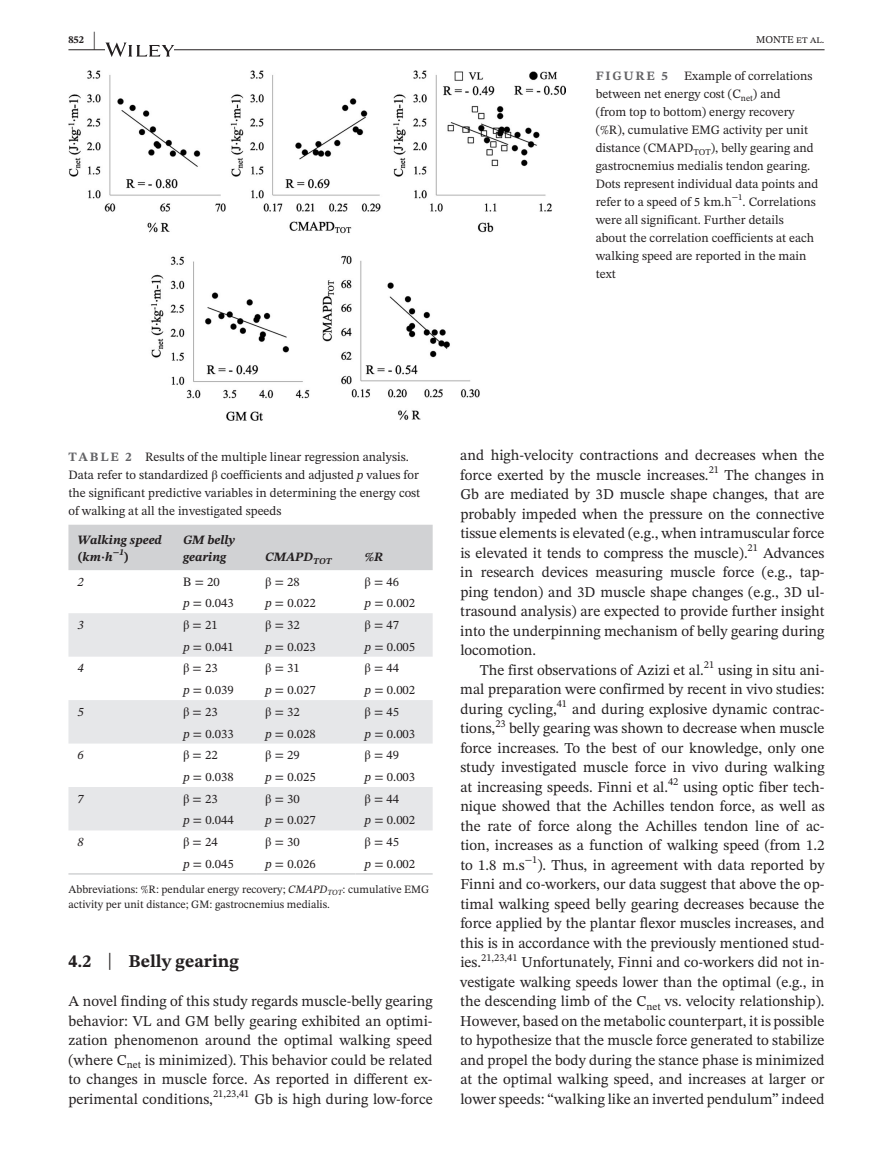
<style>
.page{position:relative;width:893px;height:1174px;background:#fff}
.page>*{position:absolute;margin:0;border:0;box-sizing:border-box;transform-origin:0 0}
.t1{font:700 18px "STIX Two Text";color:#231f20}
.t2{font:15px/19.5px "STIX Two Text";color:#231f20;text-align:justify}
.t3{font:12.75px/18px "STIX Two Text";color:#231f20}
.t4{font:italic 700 12.75px/17.2px "STIX Two Text";color:#231f20}
.t5{font:700 12.75px "STIX Two Text";letter-spacing:.14em;color:#636366}
.t6{font:italic 12.75px "STIX Two Text";color:#231f20}
.t7{font:700 12.75px "STIX Two Text";color:#231f20}
.t8{font:11.25px/15.8px "STIX Two Text";color:#231f20}
.t9{font:10.5px "STIX Two Text";color:#231f20}
.t10{font:700 10.5px "STIX Two Text";color:#231f20}
.t11{font:8.85px "STIX Two Text";color:#231f20}
.t12{font:700 8.85px "STIX Two Text";color:#231f20}
.s1{font-size:21px}
.s2{font-weight:700;color:#636366}
.s3{font-family:"STIX"}
.s4{font-style:italic}
.s5{font-style:normal}
.s6{font-weight:400;font-size:23.7px}
</style>
<div class="page">
<hr style="left:68px;top:49px;width:756px;height:1px;background:#231f20">
<svg style="left:105px;top:43px;width:69px;height:14px"></svg>
<img style="left:68px;top:70px;width:498px;height:350px">
<div style="left:68px;top:525px;width:365px;height:45px;background:#d1d2d4"></div>
<svg style="left:68px;top:613px;width:365px;height:217px;fill:#e6e7e9"></svg>
<hr style="left:68px;top:873px;width:106px;height:1px;background:#d1d2d4">
<hr style="left:174px;top:873px;width:82px;height:1px;background:#d1d2d4">
<hr style="left:256px;top:873px;width:100px;height:1px;background:#d1d2d4">
<hr style="left:356px;top:873px;width:77px;height:1px;background:#d1d2d4">
<p class="t10" style="left:68px;top:32px;width:29px">852 <span class="s1">|</span></p>
<p class="t9" style="left:756px;top:32px;width:70px">MONTE et al.</p>
<p class="t3" style="left:596px;top:66px;width:224px;text-indent:89px">Example of correlations between net energy cost (C<sub>net</sub>) and<br>(from top to bottom) energy recovery (%R), cumulative EMG activity per unit distance (CMAPD<sub>TOT</sub>), belly gearing and gastrocnemius medialis tendon gearing.<br>Dots represent individual data points and refer to a speed of 5 km.h</p>
<p class="t5" style="left:596px;top:66px;width:74px">FIGURE 5</p>
<p class="t11" style="left:732px;top:191px;width:12px">−1</p>
<p class="t3" style="left:596px;top:192px;width:221px;text-indent:147px">. Correlations were all significant. Further details about the correlation coefficients at each walking speed are reported in the main text</p>
<p class="t3" style="left:68px;top:447px;width:353px"><span class="s2">TABLE 2</span> Results of the multiple linear regression analysis.<br>Data refer to standardized <span class="s3">β</span> coefficients and adjusted <span class="s4">p</span> values for the significant predictive variables in determining the energy cost of walking at all the investigated speeds</p>
<p class="t4" style="left:77px;top:531px;width:86px">Walking speed <span class="s5">(</span>km·h</p>
<p class="t4" style="left:183px;top:531px;width:53px">GM belly gearing</p>
<p class="t12" style="left:113px;top:546px;width:13px">−<span class="s4">1</span></p>
<p class="t7" style="left:124px;top:547px;width:7px">)</p>
<p class="t4" style="left:265px;top:548px;width:68px">CMAPD<sub>TOT</sub></p>
<p class="t4" style="left:364px;top:548px;width:20px">%R</p>
<p class="t6" style="left:77px;top:572px;width:8px">2</p>
<p class="t3" style="left:183px;top:572px;width:38px"><span class="s3">Β</span> = 20</p>
<p class="t3" style="left:265px;top:572px;width:36px"><span class="s3">β</span> = 28</p>
<p class="t3" style="left:364px;top:572px;width:36px"><span class="s3">β</span> = 46</p>
<p class="t3" style="left:183px;top:594px;width:52px"><span class="s4">p</span> = 0.043</p>
<p class="t3" style="left:265px;top:594px;width:52px"><span class="s4">p</span> = 0.022</p>
<p class="t3" style="left:364px;top:594px;width:52px"><span class="s4">p</span> = 0.002</p>
<p class="t6" style="left:77px;top:615px;width:8px">3</p>
<p class="t3" style="left:183px;top:615px;width:36px"><span class="s3">β</span> = 21</p>
<p class="t3" style="left:265px;top:615px;width:36px"><span class="s3">β</span> = 32</p>
<p class="t3" style="left:364px;top:615px;width:36px"><span class="s3">β</span> = 47</p>
<p class="t3" style="left:183px;top:637px;width:52px"><span class="s4">p</span> = 0.041</p>
<p class="t3" style="left:265px;top:637px;width:52px"><span class="s4">p</span> = 0.023</p>
<p class="t3" style="left:364px;top:637px;width:52px"><span class="s4">p</span> = 0.005</p>
<p class="t6" style="left:77px;top:659px;width:8px">4</p>
<p class="t3" style="left:183px;top:659px;width:36px"><span class="s3">β</span> = 23</p>
<p class="t3" style="left:265px;top:659px;width:36px"><span class="s3">β</span> = 31</p>
<p class="t3" style="left:364px;top:659px;width:36px"><span class="s3">β</span> = 44</p>
<p class="t3" style="left:183px;top:681px;width:52px"><span class="s4">p</span> = 0.039</p>
<p class="t3" style="left:265px;top:681px;width:52px"><span class="s4">p</span> = 0.027</p>
<p class="t3" style="left:364px;top:681px;width:52px"><span class="s4">p</span> = 0.002</p>
<p class="t6" style="left:77px;top:702px;width:8px">5</p>
<p class="t3" style="left:183px;top:702px;width:36px"><span class="s3">β</span> = 23</p>
<p class="t3" style="left:265px;top:702px;width:36px"><span class="s3">β</span> = 32</p>
<p class="t3" style="left:364px;top:702px;width:36px"><span class="s3">β</span> = 45</p>
<p class="t3" style="left:183px;top:724px;width:52px"><span class="s4">p</span> = 0.033</p>
<p class="t3" style="left:265px;top:724px;width:52px"><span class="s4">p</span> = 0.028</p>
<p class="t3" style="left:364px;top:724px;width:52px"><span class="s4">p</span> = 0.003</p>
<p class="t6" style="left:77px;top:746px;width:8px">6</p>
<p class="t3" style="left:183px;top:746px;width:36px"><span class="s3">β</span> = 22</p>
<p class="t3" style="left:265px;top:746px;width:36px"><span class="s3">β</span> = 29</p>
<p class="t3" style="left:364px;top:746px;width:36px"><span class="s3">β</span> = 49</p>
<p class="t3" style="left:183px;top:767px;width:52px"><span class="s4">p</span> = 0.038</p>
<p class="t3" style="left:265px;top:767px;width:52px"><span class="s4">p</span> = 0.025</p>
<p class="t3" style="left:364px;top:767px;width:52px"><span class="s4">p</span> = 0.003</p>
<p class="t6" style="left:77px;top:789px;width:8px">7</p>
<p class="t3" style="left:183px;top:789px;width:36px"><span class="s3">β</span> = 23</p>
<p class="t3" style="left:265px;top:789px;width:36px"><span class="s3">β</span> = 30</p>
<p class="t3" style="left:364px;top:789px;width:36px"><span class="s3">β</span> = 44</p>
<p class="t3" style="left:183px;top:811px;width:52px"><span class="s4">p</span> = 0.044</p>
<p class="t3" style="left:265px;top:811px;width:52px"><span class="s4">p</span> = 0.027</p>
<p class="t3" style="left:364px;top:811px;width:52px"><span class="s4">p</span> = 0.002</p>
<p class="t6" style="left:77px;top:832px;width:8px">8</p>
<p class="t3" style="left:183px;top:833px;width:36px"><span class="s3">β</span> = 24</p>
<p class="t3" style="left:265px;top:833px;width:36px"><span class="s3">β</span> = 30</p>
<p class="t3" style="left:364px;top:833px;width:36px"><span class="s3">β</span> = 45</p>
<p class="t3" style="left:183px;top:854px;width:52px"><span class="s4">p</span> = 0.045</p>
<p class="t3" style="left:265px;top:854px;width:52px"><span class="s4">p</span> = 0.026</p>
<p class="t3" style="left:364px;top:854px;width:52px"><span class="s4">p</span> = 0.002</p>
<p class="t8" style="left:68px;top:881px;width:362px">Abbreviations: %R: pendular energy recovery; <span class="s4">CMAPD</span><sub>TOT</sub>: cumulative EMG activity per unit distance; GM: gastrocnemius medialis.</p>
<p class="t1" style="left:68px;top:948px;width:172px">4.2 <span class="s6">|</span> Belly gearing</p>
<p class="t2" style="left:68px;top:991px;width:366px">A novel finding of this study regards muscle-belly gearing behavior: VL and GM belly gearing exhibited an optimi&shy;zation phenomenon around the optimal walking speed (where C<sub>net</sub> is minimized). This behavior could be related to changes in muscle force. As reported in different ex&shy;perimental conditions,</p>
<p class="t9" style="left:213px;top:1086px;width:38px">21,23,41</p>
<p class="t2" style="left:254px;top:1089px;width:180px">Gb is high during low-force</p>
<p class="t2" style="left:460px;top:445px;width:366px">and high-velocity contractions and decreases when the force exerted by the muscle increases.<sup>21</sup> The changes in Gb are mediated by 3D muscle shape changes, that are probably impeded when the pressure on the connective tissue elements is elevated (e.g., when intramuscular force is elevated it tends to compress the muscle).</p>
<p class="t9" style="left:748px;top:540px;width:12px">21</p>
<p class="t2" style="left:763px;top:543px;width:63px">Advances</p>
<p class="t2" style="left:460px;top:562px;width:366px">in research devices measuring muscle force (e.g., tap-</p>
<p class="t2" style="left:460px;top:582px;width:366px">ping tendon) and 3D muscle shape changes (e.g., 3D ul-</p>
<p class="t2" style="left:460px;top:601px;width:366px">trasound analysis) are expected to provide further insight</p>
<p class="t2" style="left:460px;top:621px;width:366px">into the underpinning mechanism of belly gearing during</p>
<p class="t2" style="left:460px;top:640px;width:77px">locomotion.</p>
<p class="t2" style="left:480px;top:660px;width:226px">The first observations of Azizi et al.</p>
<p class="t9" style="left:704px;top:657px;width:12px">21</p>
<p class="t2" style="left:460px;top:660px;width:366px;text-indent:258px">using in situ ani&shy;mal preparation were confirmed by recent in vivo studies: during cycling,</p>
<p class="t9" style="left:557px;top:696px;width:12px">41</p>
<p class="t2" style="left:572px;top:699px;width:254px">and during explosive dynamic contrac-</p>
<p class="t2" style="left:460px;top:718px;width:37px">tions,</p>
<p class="t9" style="left:495px;top:715px;width:12px">23</p>
<p class="t2" style="left:460px;top:718px;width:366px;text-indent:49px">belly gearing was shown to decrease when muscle force increases. To the best of our knowledge, only one study investigated muscle force in vivo during walking at increasing speeds. Finni et al.</p>
<p class="t9" style="left:668px;top:774px;width:12px">42</p>
<p class="t2" style="left:460px;top:777px;width:366px;text-indent:223px">using optic fiber tech&shy;nique showed that the Achilles tendon force, as well as the rate of force along the Achilles tendon line of ac&shy;tion, increases as a function of walking speed (from 1.2 to 1.8 m.s</p>
<p class="t9" style="left:525px;top:852px;width:14px">−1</p>
<p class="t2" style="left:460px;top:855px;width:366px;text-indent:77px">). Thus, in agreement with data reported by Finni and co-workers, our data suggest that above the op&shy;timal walking speed belly gearing decreases because the force applied by the plantar flexor muscles increases, and this is in accordance with the previously mentioned stud&shy;ies.</p>
<p class="t9" style="left:481px;top:949px;width:38px">21,23,41</p>
<p class="t2" style="left:460px;top:952px;width:366px;text-indent:61px">Unfortunately, Finni and co-workers did not in&shy;vestigate walking speeds lower than the optimal (e.g., in the descending limb of the C<sub>net</sub> vs. velocity relationship).<br>However, based on the metabolic counterpart, it is possible to hypothesize that the muscle force generated to stabilize and propel the body during the stance phase is minimized at the optimal walking speed, and increases at larger or lower speeds: “walking like an inverted pendulum” indeed</p>
</div>
